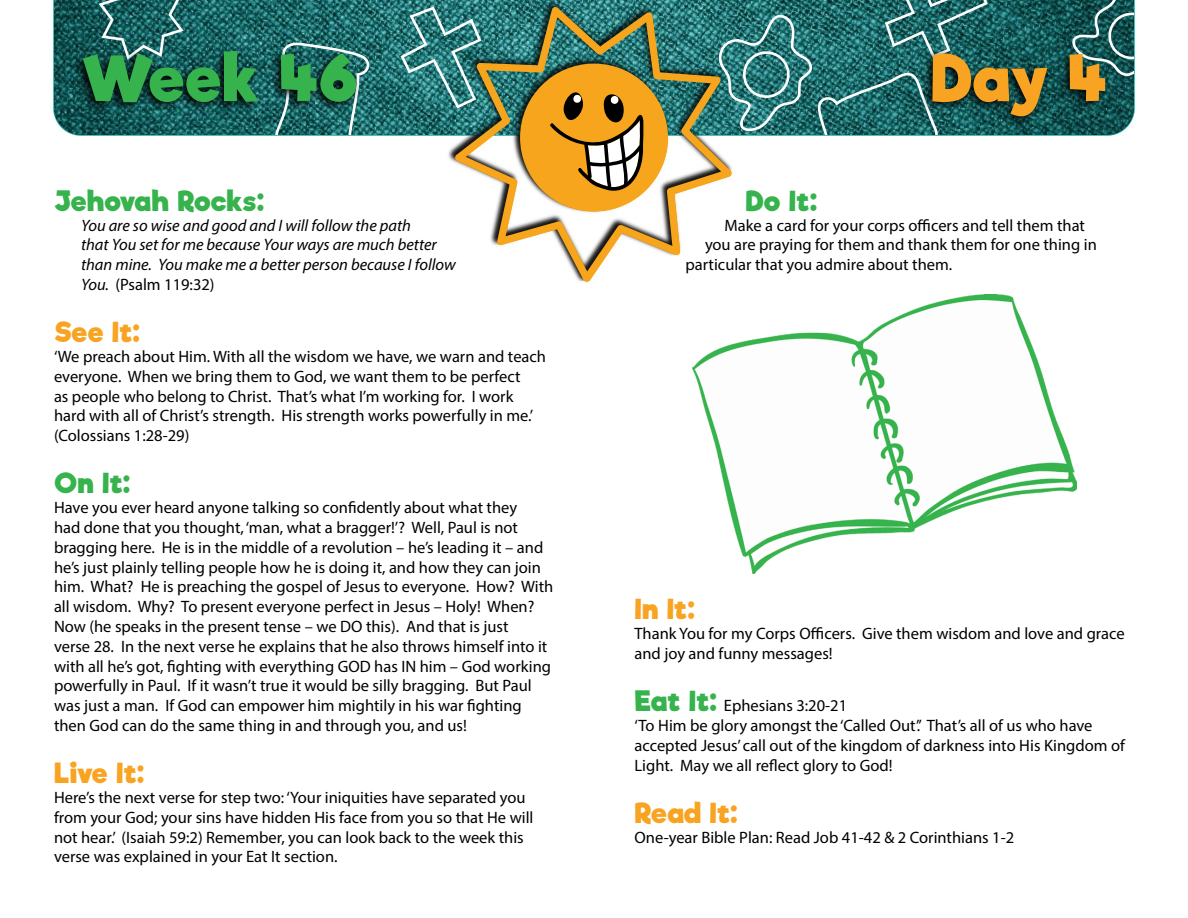
<style>
.page{position:relative;width:1188px;height:918px;background:#fff}
.page>*{position:absolute;margin:0;border:0;box-sizing:border-box;transform-origin:0 0}
.t1{font:700 61.5px "Riffic";letter-spacing:-.005em;color:#36b34c}
.t2{font:700 61.5px "Riffic";color:#f8a422}
.t3{font:700 27px "Riffic";letter-spacing:-.01em;color:#f8a422}
.t4{font:700 27px "Riffic";letter-spacing:-.015em;color:#36b34c}
.t5{font:16.5px/19.8px "Myriad Pro";color:#000}
.t6{font:italic 16.5px/19.8px "Myriad Pro";color:#000}
.s1{font-style:normal}
.s2{font-family:"Riffic";font-weight:700;font-size:27px;color:#36b34c}
</style>
<div class="page">
<img style="left:54px;top:0;width:1080px;height:135px">
<svg style="left:99px;top:0;width:85px;height:47px;background:#2e6f6e"></svg>
<svg style="left:275px;top:43px;width:95px;height:92px;background:#327777"></svg>
<svg style="left:401px;top:7px;width:44px;height:102px;background:#3f8686"></svg>
<svg style="left:735px;top:0;width:253px;height:135px;background:#317777"></svg>
<svg style="left:1072px;top:0;width:62px;height:76px;background:#2f6666"></svg>
<img style="left:445px;top:0;width:290px;height:176px">
<svg style="left:455px;top:7px;width:277px;height:274px"></svg>
<svg style="left:549px;top:79px;width:95px;height:114px;background:#c6923a"></svg>
<div style="left:72px;top:47px;width:288px;height:67px;background:#000;opacity:.95"></div>
<div style="left:921px;top:48px;width:189px;height:80px;background:#000;opacity:.95"></div>
<img style="left:692px;top:295px;width:384px;height:278px">
<p class="t1" style="left:81px;top:40px;width:278px">Week 46</p>
<p class="t2" style="left:931px;top:40px;width:178px">Day 4</p>
<p class="t4" style="left:54px;top:184px;width:212px">Jehovah Rocks:</p>
<p class="t6" style="left:81px;top:215px;width:376px">You are so wise and good and I will follow the path<br>that You set for me because Your ways are much better than mine. You make me a better person because I follow You. <span class="s1">(Psalm 119:32)</span></p>
<p class="t3" style="left:54px;top:315px;width:88px">See It:</p>
<p class="t5" style="left:54px;top:346px;width:494px">‘We preach about Him. With all the wisdom we have, we warn and teach everyone. When we bring them to God, we want them to be perfect<br>as people who belong to Christ. That’s what I’m working for. I work hard with all of Christ’s strength. His strength works powerfully in me.’ (Colossians 1:28-29)</p>
<p class="t4" style="left:54px;top:467px;width:78px">On It:</p>
<p class="t5" style="left:54px;top:497px;width:501px">Have you ever heard anyone talking so confidently about what they<br>had done that you thought, ‘man, what a bragger!’? Well, Paul is not bragging here. He is in the middle of a revolution – he’s leading it – and he’s just plainly telling people how he is doing it, and how they can join him. What? He is preaching the gospel of Jesus to everyone. How? With all wisdom. Why? To present everyone perfect in Jesus – Holy! When?<br>Now (he speaks in the present tense – we DO this). And that is just<br>verse 28. In the next verse he explains that he also throws himself into it with all he’s got, fighting with everything GOD has IN him – God working powerfully in Paul. If it wasn’t true it would be silly bragging. But Paul was just a man. If God can empower him mightily in his war fighting then God can do the same thing in and through you, and us!</p>
<p class="t3" style="left:54px;top:756px;width:92px">Live It:</p>
<p class="t5" style="left:54px;top:787px;width:481px">Here’s the next verse for step two: ‘Your iniquities have separated you from your God; your sins have hidden His face from you so that He will not hear.’ (Isaiah 59:2) Remember, you can look back to the week this verse was explained in your Eat It section.</p>
<p class="t4" style="left:746px;top:184px;width:73px">Do It:</p>
<p class="t5" style="left:724px;top:215px;width:362px">Make a card for your corps officers and tell them that</p>
<p class="t5" style="left:705px;top:235px;width:393px">you are praying for them and thank them for one thing in</p>
<p class="t5" style="left:686px;top:254px;width:268px">particular that you admire about them.</p>
<p class="t3" style="left:634px;top:593px;width:62px">In It:</p>
<p class="t5" style="left:634px;top:623px;width:492px">Thank You for my Corps Officers. Give them wisdom and love and grace and joy and funny messages!</p>
<p class="t5" style="left:634px;top:695px;width:214px"><span class="s2">Eat It:</span> Ephesians 3:20-21</p>
<p class="t5" style="left:634px;top:715px;width:492px">‘To Him be glory amongst the ‘Called Out’.’ That’s all of us who have accepted Jesus’ call out of the kingdom of darkness into His Kingdom of<br>Light. May we all reflect glory to God!</p>
<p class="t3" style="left:634px;top:796px;width:105px">Read It:</p>
<p class="t5" style="left:634px;top:827px;width:381px">One-year Bible Plan: Read Job 41-42 &amp; 2 Corinthians 1-2</p>
</div>
